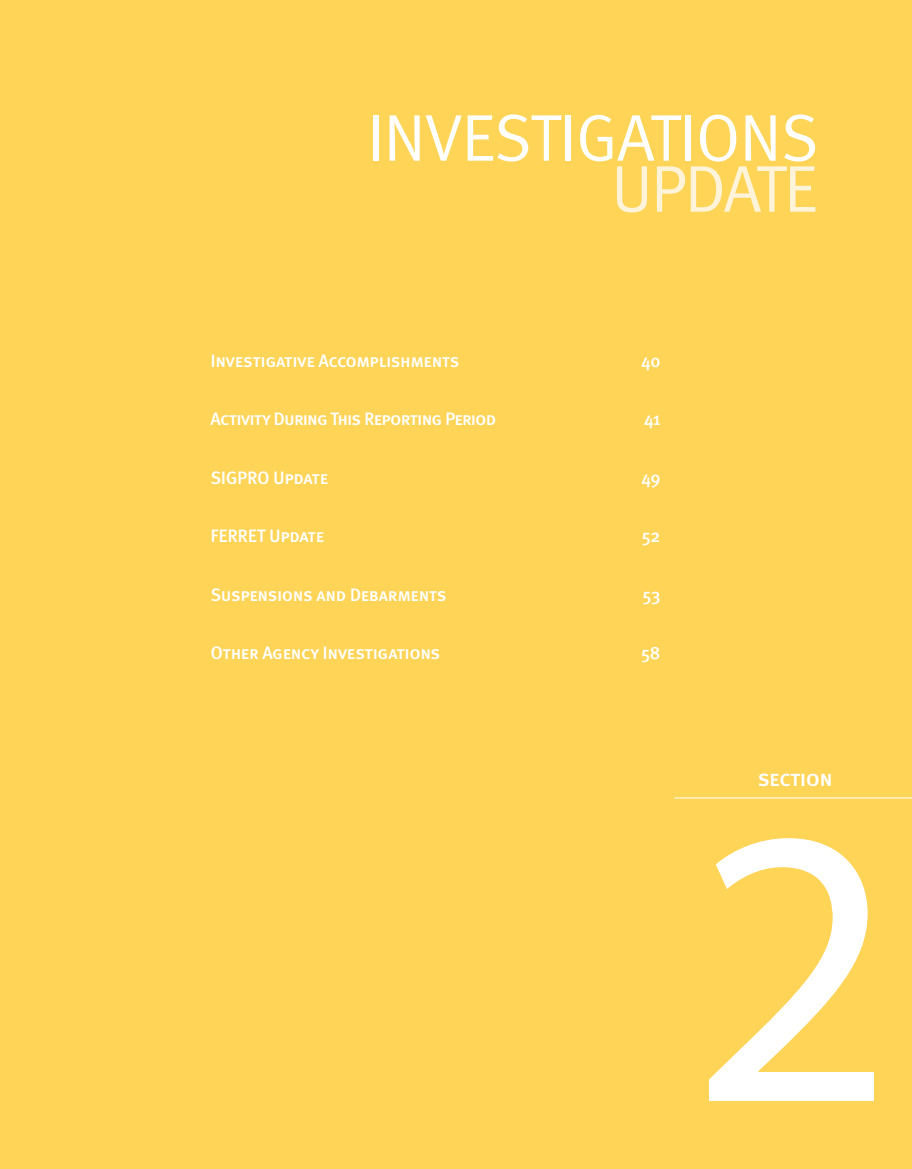
<style>
.page{position:relative;width:912px;height:1169px;background:#fff}
.page>*{position:absolute;margin:0;border:0;box-sizing:border-box;transform-origin:0 0}
.t1{font:397.5px "Myriad Pro";color:#fff}
.t2{font:66px "Meta Normal";letter-spacing:-.01em;color:#fff}
.t3{font:66px "Meta Normal";letter-spacing:-.025em;color:#fff4da}
.t4{font:22.5px "Meta Medium Caps";letter-spacing:-.03em;color:#fff}
.t5{font:18px "Meta Medium Caps";letter-spacing:-.025em;color:#fff}
.t6{font:18px "Meta Medium Caps";letter-spacing:-.05em;color:#fff}
</style>
<div class="page">
<div style="left:1px;top:0;width:911px;height:1168px;background:#ffd457"></div>
<hr style="left:674px;top:797px;width:238px;height:1px;background:#fff">
<h2 class="t2" style="left:367px;top:114px;width:453px">INVESTIGATIONS</h2>
<h2 class="t3" style="left:611px;top:165px;width:208px">UPDATE</h2>
<p class="t5" style="left:211px;top:350px;width:251px">Investigative Accomplishments</p>
<p class="t5" style="left:641px;top:350px;width:21px">40</p>
<p class="t6" style="left:211px;top:408px;width:287px">Activity During This Reporting Period</p>
<p class="t5" style="left:644px;top:408px;width:18px">41</p>
<p class="t5" style="left:211px;top:467px;width:119px">SIGPRO Update</p>
<p class="t5" style="left:641px;top:467px;width:21px">49</p>
<p class="t5" style="left:211px;top:525px;width:115px">FERRET Update</p>
<p class="t5" style="left:642px;top:525px;width:20px">52</p>
<p class="t5" style="left:211px;top:584px;width:238px">Suspensions and Debarments</p>
<p class="t5" style="left:642px;top:584px;width:20px">53</p>
<p class="t5" style="left:211px;top:642px;width:231px">Other Agency Investigations</p>
<p class="t5" style="left:641px;top:642px;width:21px">58</p>
<p class="t4" style="left:758px;top:765px;width:76px">section</p>
<h1 class="t1" style="left:691px;top:817px;width:205px">2</h1>
</div>
